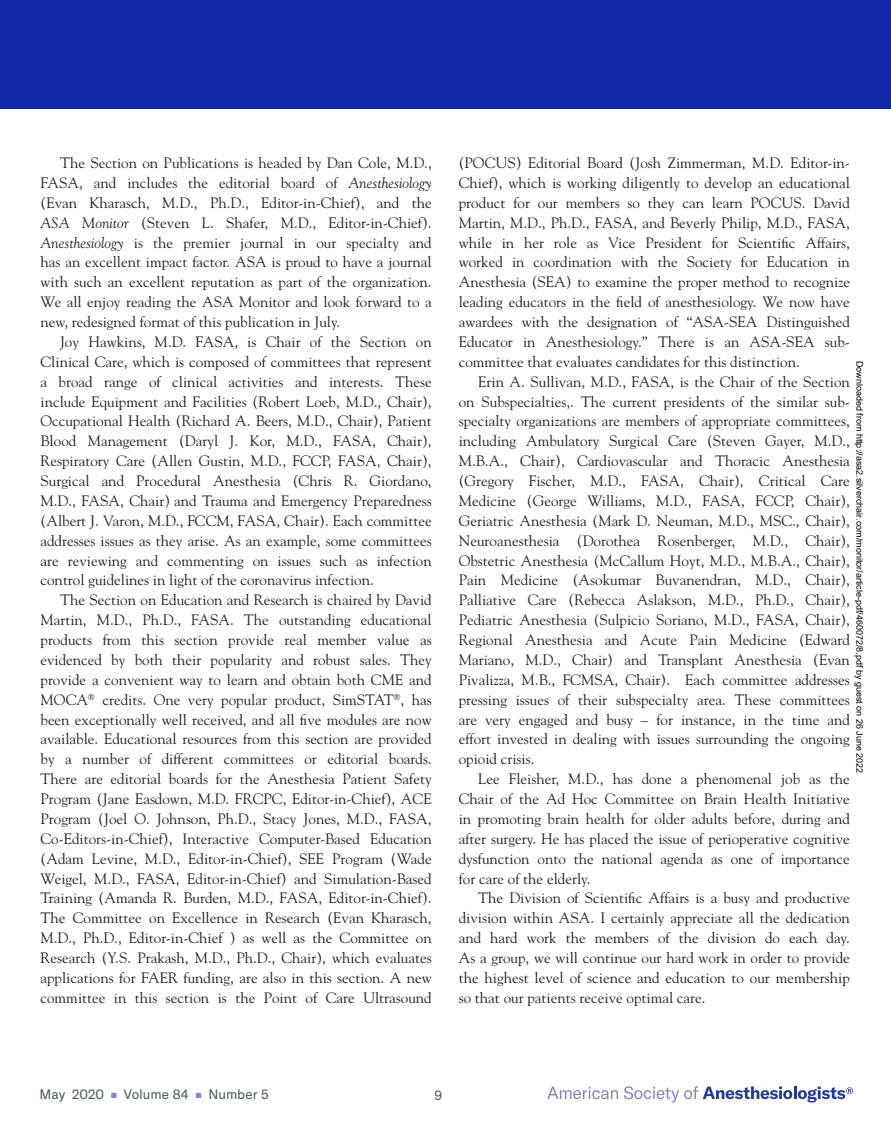
<style>
.page{position:relative;width:891px;height:1134px;background:#fff}
.page>*{position:absolute;margin:0;border:0;box-sizing:border-box;transform-origin:0 0}
.Article_Body_Copy{font:15px/19.8px "Goudy";color:#231f20;text-align:justify}
.t1{font:13.5px "GT America";color:#455560}
.t2{font:9px "Arial";color:#000}
.s1{font-style:italic}
.s2{color:#8984d6}
</style>
<div class="page">
<svg style="left:547px;top:1087px;width:71px;height:12px"></svg>
<svg style="left:624px;top:1086px;width:229px;height:17px"></svg>
<div style="left:0;top:0;width:891px;height:108px;background:#1226aa"></div>
<p class="Article_Body_Copy" style="left:40px;top:153px;width:393px;text-indent:20px">The Section on Publications is headed by Dan Cole, M.D., FASA, and includes the editorial board of <span class="s1">Anesthesiology </span>(Evan Kharasch, M.D., Ph.D., Editor-in-Chief), and the <span class="s1">ASA Monitor</span> (Steven L. Shafer, M.D., Editor-in-Chief).<br><span class="s1">Anesthesiology</span> is the premier journal in our specialty and has an excellent impact factor. ASA is proud to have a journal with such an excellent reputation as part of the organization.<br>We all enjoy reading the ASA Monitor and look forward to a new, redesigned format of this publication in July.</p>
<p class="Article_Body_Copy" style="left:40px;top:331px;width:393px;text-indent:20px">Joy Hawkins, M.D. FASA, is Chair of the Section on Clinical Care, which is composed of committees that represent a broad range of clinical activities and interests. These include Equipment and Facilities (Robert Loeb, M.D., Chair), Occupational Health (Richard A. Beers, M.D., Chair), Patient Blood Management (Daryl J. Kor, M.D., FASA, Chair), Respiratory Care (Allen Gustin, M.D., FCCP, FASA, Chair), Surgical and Procedural Anesthesia (Chris R. Giordano, M.D., FASA, Chair) and Trauma and Emergency Preparedness (Albert J. Varon, M.D., FCCM, FASA, Chair). Each committee addresses issues as they arise. As an example, some committees are reviewing and commenting on issues such as infection control guidelines in light of the coronavirus infection.</p>
<p class="Article_Body_Copy" style="left:40px;top:590px;width:393px;text-indent:20px">The Section on Education and Research is chaired by David Martin, M.D., Ph.D., FASA. The outstanding educational products from this section provide real member value as evidenced by both their popularity and robust sales. They provide a convenient way to learn and obtain both CME and MOCA<sup>®</sup> credits. One very popular product, SimSTAT<sup>®</sup>, has been exceptionally well received, and all five modules are now available. Educational resources from this section are provided by a number of different committees or editorial boards.<br>There are editorial boards for the Anesthesia Patient Safety Program (Jane Easdown, M.D. FRCPC, Editor-in-Chief), ACE Program (Joel O. Johnson, Ph.D., Stacy Jones, M.D., FASA, Co-Editors-in-Chief), Interactive Computer-Based Education (Adam Levine, M.D., Editor-in-Chief), SEE Program (Wade Weigel, M.D., FASA, Editor-in-Chief) and Simulation-Based Training (Amanda R. Burden, M.D., FASA, Editor-in-Chief).<br>The Committee on Excellence in Research (Evan Kharasch, M.D., Ph.D., Editor-in-Chief ) as well as the Committee on Research (Y.S. Prakash, M.D., Ph.D., Chair), which evaluates applications for FAER funding, are also in this section. A new committee in this section is the Point of Care Ultrasound</p>
<p class="Article_Body_Copy" style="left:459px;top:153px;width:393px">(POCUS) Editorial Board (Josh Zimmerman, M.D. Editor-in-Chief), which is working diligently to develop an educational product for our members so they can learn POCUS. David Martin, M.D., Ph.D., FASA, and Beverly Philip, M.D., FASA, while in her role as Vice President for Scientific Affairs, worked in coordination with the Society for Education in Anesthesia (SEA) to examine the proper method to recognize leading educators in the field of anesthesiology. We now have awardees with the designation of “ASA-SEA Distinguished Educator in Anesthesiology.” There is an ASA-SEA sub&shy;committee that evaluates candidates for this distinction.</p>
<p class="Article_Body_Copy" style="left:459px;top:371px;width:393px;text-indent:20px">Erin A. Sullivan, M.D., FASA, is the Chair of the Section on Subspecialties,. The current presidents of the similar sub&shy;specialty organizations are members of appropriate committees, including Ambulatory Surgical Care (Steven Gayer, M.D., M.B.A., Chair), Cardiovascular and Thoracic Anesthesia (Gregory Fischer, M.D., FASA, Chair), Critical Care Medicine (George Williams, M.D., FASA, FCCP, Chair), Geriatric Anesthesia (Mark D. Neuman, M.D., MSC., Chair), Neuroanesthesia (Dorothea Rosenberger, M.D., Chair), Obstetric Anesthesia (McCallum Hoyt, M.D., M.B.A., Chair), Pain Medicine (Asokumar Buvanendran, M.D., Chair), Palliative Care (Rebecca Aslakson, M.D., Ph.D., Chair), Pediatric Anesthesia (Sulpicio Soriano, M.D., FASA, Chair), Regional Anesthesia and Acute Pain Medicine (Edward Mariano, M.D., Chair) and Transplant Anesthesia (Evan Pivalizza, M.B., FCMSA, Chair). Each committee addresses pressing issues of their subspecialty area. These committees are very engaged and busy – for instance, in the time and effort invested in dealing with issues surrounding the ongoing opioid crisis.</p>
<p class="Article_Body_Copy" style="left:459px;top:769px;width:393px;text-indent:20px">Lee Fleisher, M.D., has done a phenomenal job as the Chair of the Ad Hoc Committee on Brain Health Initiative in promoting brain health for older adults before, during and after surgery. He has placed the issue of perioperative cognitive dysfunction onto the national agenda as one of importance for care of the elderly.</p>
<p class="Article_Body_Copy" style="left:459px;top:888px;width:393px;text-indent:20px">The Division of Scientific Affairs is a busy and productive division within ASA. I certainly appreciate all the dedication and hard work the members of the division do each day.<br>As a group, we will continue our hard work in order to provide the highest level of science and education to our membership so that our patients receive optimal care.</p>
<p class="t2" style="left:863px;top:361px;width:414px;rotate:90deg">Downloaded from http://asa2.silverchair.com/monitor/article-pdf/460072/8.pdf by guest on 26 June 2022</p>
<p class="t1" style="left:40px;top:1086px;width:231px">May 2020 <span class="s2">■</span> Volume 84 <span class="s2">■</span> Number 5</p>
<p class="t1" style="left:435px;top:1087px;width:9px">9</p>
</div>
